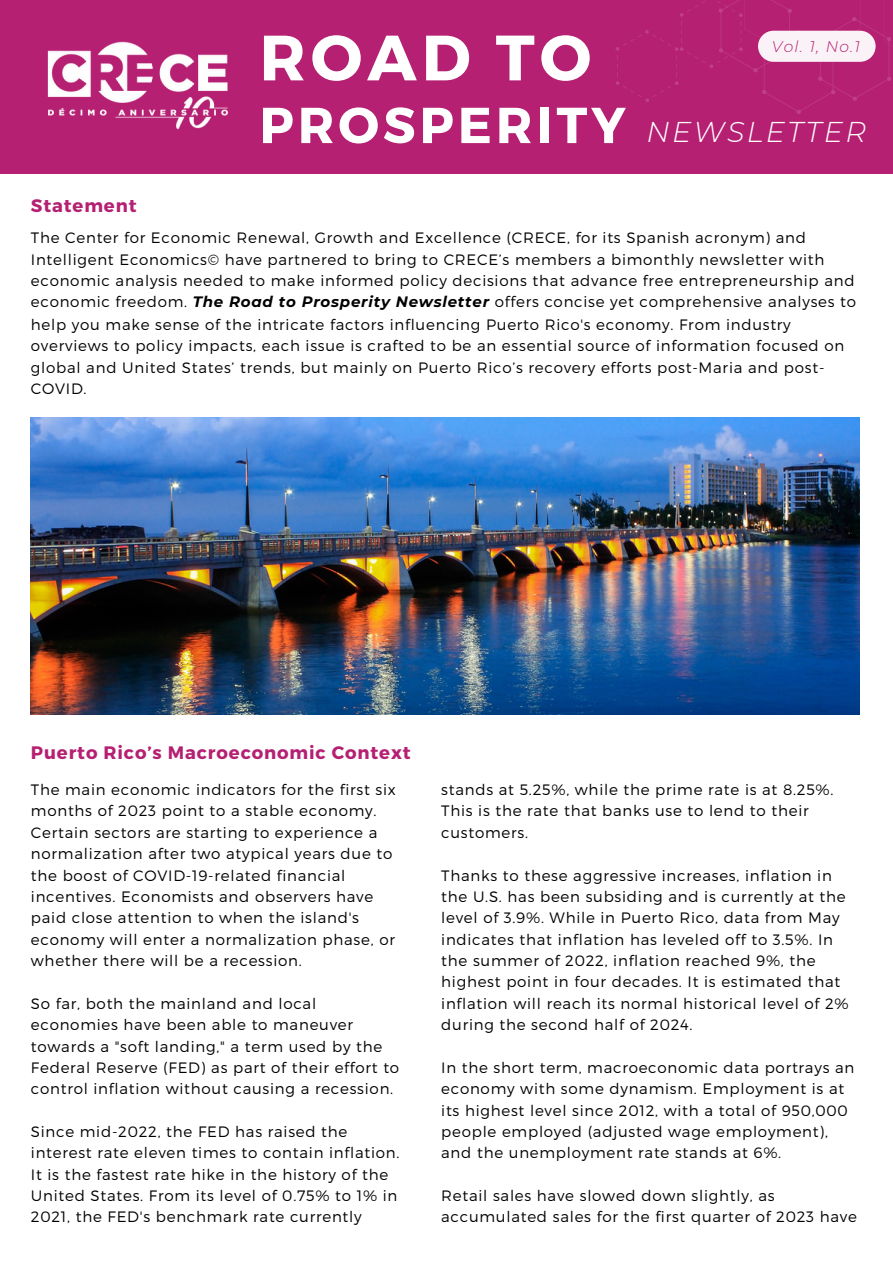
<style>
.page{position:relative;width:893px;height:1264px;background:#fff}
.page>*{position:absolute;margin:0;border:0;box-sizing:border-box;transform-origin:0 0}
.t1{font:700 63.9px "Montserrat";letter-spacing:.08em;color:#fff}
.t2{font:700 50.4px "Montserrat";letter-spacing:.08em;color:#fff}
.t3{font:italic 300 28.5px "Montserrat";letter-spacing:.08em;color:#fff}
.t4{font:700 18px "Montserrat";letter-spacing:.05em;color:#b52072}
.t5{font:italic 300 15.45px "Montserrat";color:#b52072}
.t6{font:300 15px/21.3px "Montserrat";letter-spacing:.05em;color:#000}
.s1{font-weight:700;font-style:italic}
</style>
<div class="page">
<div style="left:0;top:0;width:892px;height:174px;background:#b52072"></div>
<img style="left:47px;top:41px;width:181px;height:89px">
<img style="left:31px;top:418px;width:828px;height:296px">
<svg style="left:616px;top:0;width:275px;height:114px"></svg>
<p class="t4" style="left:31px;top:194px;width:107px">Statement</p>
<p class="t1" style="left:259px;top:16px;width:333px">ROAD TO</p>
<p class="t2" style="left:259px;top:92px;width:367px">PROSPERITY</p>
<p class="t5" style="left:772px;top:37px;width:90px">Vol. 1, No.1</p>
<p class="t3" style="left:646px;top:114px;width:221px">NEWSLETTER</p>
<p class="t6" style="left:31px;top:226px;width:826px">The Center for Economic Renewal, Growth and Excellence (CRECE, for its Spanish acronym) and Intelligent Economics© have partnered to bring to CRECE’s members a bimonthly newsletter with economic analysis needed to make informed policy decisions that advance free entrepreneurship and economic freedom. <span class="s1">The Road to Prosperity Newsletter</span> offers concise yet comprehensive analyses to help you make sense of the intricate factors influencing Puerto Rico's economy. From industry overviews to policy impacts, each issue is crafted to be an essential source of information focused on global and United States’ trends, but mainly on Puerto Rico’s recovery efforts post-Maria and post-COVID.</p>
<p class="t4" style="left:31px;top:741px;width:381px">Puerto Rico’s Macroeconomic Context</p>
<p class="t6" style="left:31px;top:778px;width:366px">The main economic indicators for the first six months of 2023 point to a stable economy.<br>Certain sectors are starting to experience a normalization after two atypical years due to the boost of COVID-19-related financial incentives. Economists and observers have paid close attention to when the island's economy will enter a normalization phase, or whether there will be a recession.</p>
<p class="t6" style="left:31px;top:992px;width:370px">So far, both the mainland and local economies have been able to maneuver towards a "soft landing," a term used by the Federal Reserve (FED) as part of their effort to control inflation without causing a recession.</p>
<p class="t6" style="left:31px;top:1120px;width:370px">Since mid-2022, the FED has raised the interest rate eleven times to contain inflation.<br>It is the fastest rate hike in the history of the United States. From its level of 0.75% to 1% in</p>
<p class="t6" style="left:31px;top:1205px;width:332px">2021, the FED's benchmark rate currently</p>
<p class="t6" style="left:441px;top:778px;width:394px">stands at 5.25%, while the prime rate is at 8.25%.<br>This is the rate that banks use to lend to their customers.</p>
<p class="t6" style="left:441px;top:863px;width:409px">Thanks to these aggressive increases, inflation in the U.S. has been subsiding and is currently at the level of 3.9%. While in Puerto Rico, data from May indicates that inflation has leveled off to 3.5%. In the summer of 2022, inflation reached 9%, the highest point in four decades. It is estimated that inflation will reach its normal historical level of 2% during the second half of 2024.</p>
<p class="t6" style="left:441px;top:1056px;width:414px">In the short term, macroeconomic data portrays an economy with some dynamism. Employment is at its highest level since 2012, with a total of 950,000 people employed (adjusted wage employment), and the unemployment rate stands at 6%.</p>
<p class="t6" style="left:441px;top:1184px;width:417px">Retail sales have slowed down slightly, as accumulated sales for the first quarter of 2023 have</p>
</div>
